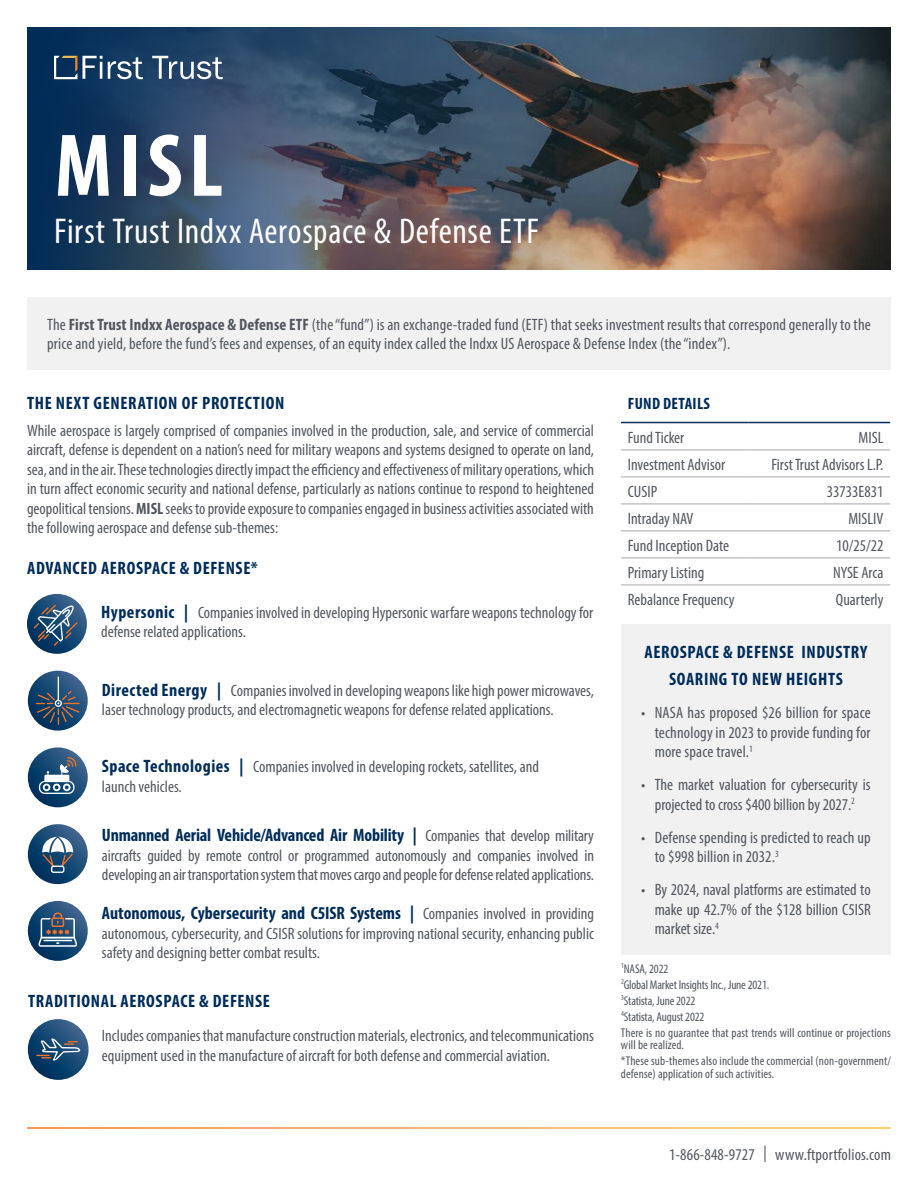
<style>
.page{position:relative;width:918px;height:1188px;background:#fff}
.page>*{position:absolute;margin:0;border:0;box-sizing:border-box;transform-origin:0 0}
.Banner_Ticker{font:700 condensed 90px "Myriad Pro";color:#fff}
.Banner_Ticker-2{font:condensed 36px "Myriad Pro";letter-spacing:.02em;color:#fcfcfc}
.Body_Headers_Blue{font:700 condensed 18px "Myriad Pro";letter-spacing:.035em;color:#002c59}
.Body_Headers_Blue-2{font:700 condensed 18px "Myriad Pro";letter-spacing:-.01em;color:#002c59}
.Body_Headers_Blue-3{font:700 condensed 18px "Myriad Pro";color:#002c59}
.Body_Copy{font:condensed 16.5px/19.5px "Myriad Pro";letter-spacing:.01em;color:#52575f;text-align:justify}
.Body_Headers_Blue-4{font:condensed 16.5px/19.5px "Myriad Pro";color:#52575f}
.Table_Values-Left{font:condensed 16.5px "Myriad Pro";color:#52575f}
.Table_Values-Right{font:condensed 16.5px "Myriad Pro";color:#52575f}
.Performance_Table_He{font:700 condensed 16.5px "Myriad Pro";letter-spacing:.02em;color:#002c59}
.Risk_Copy{font:condensed 12.75px/12.8px "Myriad Pro";letter-spacing:.01em;color:#52575f}
.Risk_Copy-2{font:condensed 12.75px "Myriad Pro";letter-spacing:-.01em;color:#52575f}
.s1{font-weight:700}
.s2{font-weight:700;font-size:18px;color:#002c59}
.s3{font-weight:400;font-size:16.5px;color:#52575f}
</style>
<div class="page">
<img style="left:764px;top:27px;width:127px;height:243px">
<img style="left:27px;top:27px;width:737px;height:243px">
<hr style="left:621px;top:422px;width:127px;height:1px;background:#002c59">
<hr style="left:748px;top:422px;width:142px;height:1px;background:#002c59">
<hr style="left:621px;top:450px;width:127px;height:1px;background:#a8a8ad">
<hr style="left:748px;top:450px;width:142px;height:1px;background:#a8a8ad">
<hr style="left:621px;top:477px;width:127px;height:1px;background:#a8a8ad">
<hr style="left:748px;top:477px;width:142px;height:1px;background:#a8a8ad">
<hr style="left:621px;top:504px;width:127px;height:1px;background:#a8a8ad">
<hr style="left:748px;top:504px;width:142px;height:1px;background:#a8a8ad">
<hr style="left:621px;top:531px;width:127px;height:1px;background:#a8a8ad">
<hr style="left:748px;top:531px;width:142px;height:1px;background:#a8a8ad">
<hr style="left:621px;top:558px;width:127px;height:1px;background:#a8a8ad">
<hr style="left:748px;top:558px;width:142px;height:1px;background:#a8a8ad">
<hr style="left:621px;top:585px;width:127px;height:1px;background:#a8a8ad">
<hr style="left:748px;top:585px;width:142px;height:1px;background:#a8a8ad">
<div style="left:27px;top:297px;width:864px;height:72px;background:#f1f1f2"></div>
<div style="left:621px;top:624px;width:270px;height:331px;background:#f1f1f2"></div>
<svg style="left:152px;top:56px;width:71px;height:23px"></svg>
<svg style="left:54px;top:56px;width:89px;height:23px"></svg>
<svg style="left:27px;top:594px;width:60px;height:60px"></svg>
<svg style="left:32px;top:603px;width:47px;height:44px"></svg>
<svg style="left:28px;top:671px;width:60px;height:60px"></svg>
<svg style="left:36px;top:677px;width:45px;height:47px"></svg>
<svg style="left:28px;top:747px;width:60px;height:60px"></svg>
<div style="left:39px;top:781px;width:35px;height:13px;border:1px solid #fff;border-radius:5px"></div>
<svg style="left:43px;top:784px;width:28px;height:7px"></svg>
<div style="left:44px;top:775px;width:25px;height:7px;background:#fff"></div>
<svg style="left:59px;top:757px;width:19px;height:19px"></svg>
<svg style="left:28px;top:824px;width:60px;height:60px"></svg>
<div style="left:51px;top:866px;width:13px;height:7px;border:1px solid #fff;border-radius:2px"></div>
<svg style="left:28px;top:901px;width:60px;height:60px"></svg>
<svg style="left:39px;top:912px;width:38px;height:35px"></svg>
<svg style="left:28px;top:1019px;width:61px;height:61px"></svg>
<svg style="left:37px;top:1037px;width:44px;height:24px"></svg>
<p class="Banner_Ticker" style="left:55px;top:110px;width:170px">MISL</p>
<p class="Banner_Ticker-2" style="left:54px;top:209px;width:486px">First Trust Indxx Aerospace &amp; Defense ETF</p>
<p class="Body_Copy" style="left:47px;top:314px;width:825px">The <span class="s1">First Trust Indxx Aerospace &amp; Defense ETF</span> (the “fund”) is an exchange-traded fund (ETF) that seeks investment results that correspond generally to the price and yield, before the fund’s fees and expenses, of an equity index called the Indxx US Aerospace &amp; Defense Index (the “index”).</p>
<p class="Body_Headers_Blue" style="left:27px;top:392px;width:259px">THE NEXT GENERATION OF PROTECTION</p>
<p class="Body_Copy" style="left:27px;top:420px;width:569px">While aerospace is largely comprised of companies involved in the production, sale, and service of commercial aircraft, defense is dependent on a nation’s need for military weapons and systems designed to operate on land, sea, and in the air. These technologies directly impact the efficiency and effectiveness of military operations, which in turn affect economic security and national defense, particularly as nations continue to respond to heightened geopolitical tensions. <span class="s1">MISL</span> seeks to provide exposure to companies engaged in business activities associated with the following aerospace and defense sub-themes:</p>
<p class="Body_Headers_Blue" style="left:27px;top:556px;width:232px">ADVANCED AEROSPACE &amp; DEFENSE*</p>
<p class="Body_Headers_Blue-4" style="left:101px;top:603px;width:493px"><span class="s2">Hypersonic |</span> Companies involved in developing Hypersonic warfare weapons technology for defense related applications.</p>
<p class="Body_Headers_Blue-4" style="left:102px;top:680px;width:494px"><span class="s2">Directed Energy |</span> Companies involved in developing weapons like high power microwaves, laser technology products, and electromagnetic weapons for defense related applications.</p>
<p class="Body_Headers_Blue-4" style="left:102px;top:757px;width:438px"><span class="s2">Space Technologies |</span> Companies involved in developing rockets, satellites, and</p>
<p class="Body_Headers_Blue-4" style="left:102px;top:776px;width:81px">launch vehicles.</p>
<p class="Body_Headers_Blue-2" style="left:102px;top:824px;width:494px">Unmanned Aerial Vehicle/Advanced Air Mobility | <span class="s3">Companies that develop military</span></p>
<p class="Body_Headers_Blue-4" style="left:102px;top:846px;width:494px">aircrafts guided by remote control or programmed autonomously and companies involved in developing an air transportation system that moves cargo and people for defense related applications.</p>
<p class="Body_Headers_Blue-3" style="left:102px;top:902px;width:494px">Autonomous, Cybersecurity and C5ISR Systems | <span class="s3">Companies involved in providing</span></p>
<p class="Body_Headers_Blue-4" style="left:102px;top:924px;width:494px">autonomous, cybersecurity, and C5ISR solutions for improving national security, enhancing public safety and designing better combat results.</p>
<p class="Body_Headers_Blue" style="left:28px;top:989px;width:243px">TRADITIONAL AEROSPACE &amp; DEFENSE</p>
<p class="Body_Headers_Blue-4" style="left:102px;top:1026px;width:494px">Includes companies that manufacture construction materials, electronics, and telecommunications equipment used in the manufacture of aircraft for both defense and commercial aviation.</p>
<p class="Performance_Table_He" style="left:628px;top:393px;width:84px">FUND DETAILS</p>
<p class="Table_Values-Left" style="left:628px;top:427px;width:58px">Fund Ticker</p>
<p class="Table_Values-Right" style="left:859px;top:427px;width:26px">MISL</p>
<p class="Table_Values-Left" style="left:628px;top:454px;width:99px">Investment Advisor</p>
<p class="Table_Values-Right" style="left:771px;top:454px;width:114px">First Trust Advisors L.P.</p>
<p class="Table_Values-Left" style="left:628px;top:481px;width:31px">CUSIP</p>
<p class="Table_Values-Right" style="left:827px;top:481px;width:58px">33733E831</p>
<p class="Table_Values-Left" style="left:628px;top:508px;width:67px">Intraday NAV</p>
<p class="Table_Values-Right" style="left:848px;top:508px;width:37px">MISLIV</p>
<p class="Table_Values-Left" style="left:628px;top:535px;width:103px">Fund Inception Date</p>
<p class="Table_Values-Right" style="left:836px;top:535px;width:49px">10/25/22</p>
<p class="Table_Values-Left" style="left:628px;top:562px;width:78px">Primary Listing</p>
<p class="Table_Values-Right" style="left:833px;top:562px;width:52px">NYSE Arca</p>
<p class="Table_Values-Left" style="left:628px;top:589px;width:108px">Rebalance Frequency</p>
<p class="Table_Values-Right" style="left:836px;top:589px;width:49px">Quarterly</p>
<p class="Body_Headers_Blue" style="left:645px;top:640px;width:224px">AEROSPACE &amp; DEFENSE INDUSTRY</p>
<p class="Body_Headers_Blue" style="left:669px;top:668px;width:175px">SOARING TO NEW HEIGHTS</p>
<p class="Body_Copy" style="left:655px;top:703px;width:218px;text-indent:-14px">• NASA has proposed $26 billion for space technology in 2023 to provide funding for more space travel.<sup>1</sup></p>
<p class="Body_Copy" style="left:641px;top:775px;width:231px;text-align:center">• The market valuation for cybersecurity is projected to cross $400 billion by 2027.<sup>2</sup></p>
<p class="Body_Copy" style="left:655px;top:827px;width:217px;text-indent:-14px">• Defense spending is predicted to reach up to $998 billion in 2032.<sup>3</sup></p>
<p class="Body_Copy" style="left:655px;top:880px;width:218px;text-indent:-14px">• By 2024, naval platforms are estimated to make up 42.7% of the $128 billion C5ISR market size.<sup>4</sup></p>
<p class="Risk_Copy-2" style="left:621px;top:961px;width:49px"><sup>1</sup>NASA, 2022</p>
<p class="Risk_Copy-2" style="left:621px;top:977px;width:150px"><sup>2</sup>Global Market Insights Inc., June 2021.</p>
<p class="Risk_Copy-2" style="left:621px;top:993px;width:76px"><sup>3</sup>Statista, June 2022</p>
<p class="Risk_Copy-2" style="left:621px;top:1009px;width:85px"><sup>4</sup>Statista, August 2022</p>
<p class="Risk_Copy" style="left:621px;top:1026px;width:271px">There is no guarantee that past trends will continue or projections will be realized.</p>
<p class="Risk_Copy" style="left:621px;top:1055px;width:272px">*These sub-themes also include the commercial (non-government/ defense) application of such activities.</p>
<p class="Body_Copy" style="left:669px;top:1144px;width:223px">1-866-848-9727 | www.ftportfolios.com</p>
</div>
